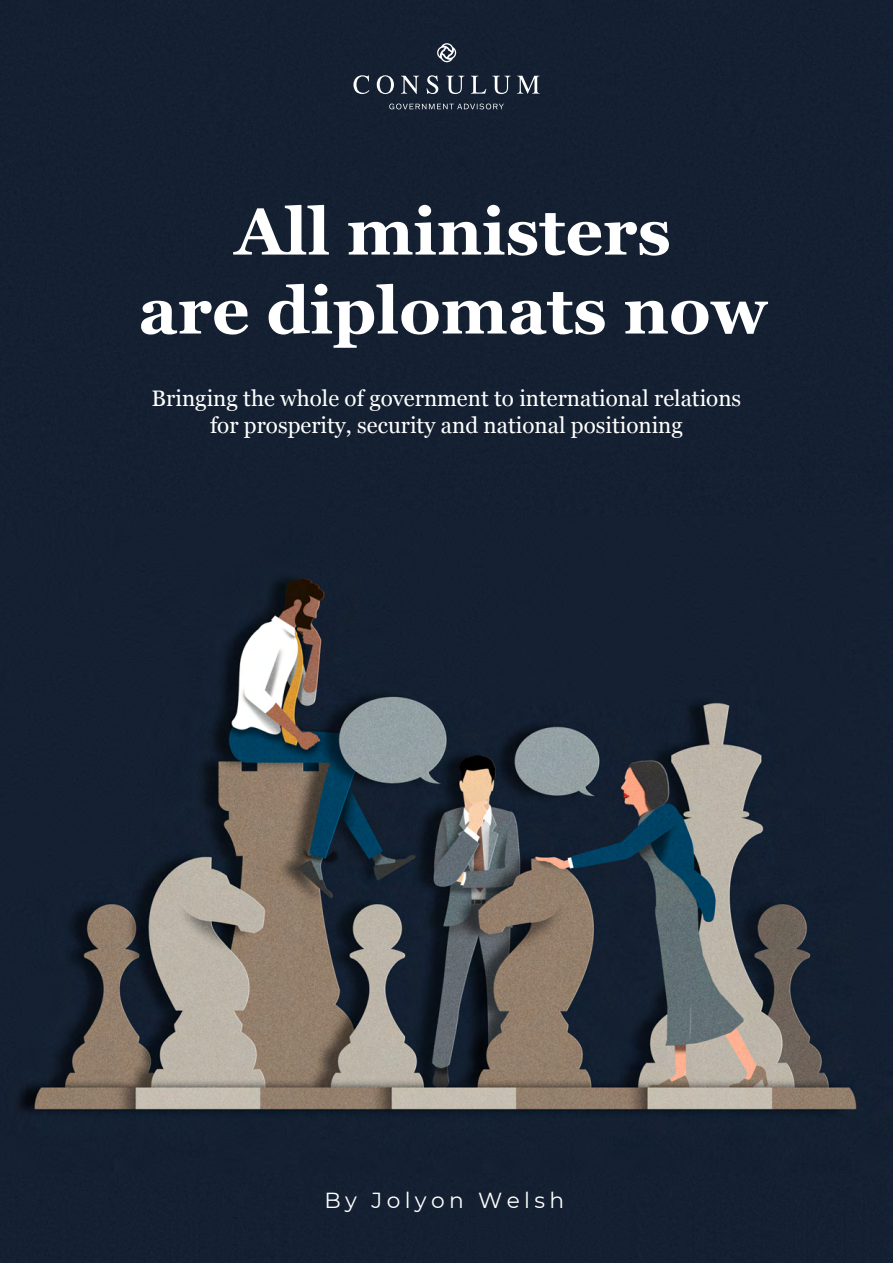
<style>
.page{position:relative;width:893px;height:1263px;background:#fff}
.page>*{position:absolute;margin:0;border:0;box-sizing:border-box;transform-origin:0 0}
.t1{font:700 65.85px/78.9px "Georgia";color:#fff;text-align:center}
.t2{font:22.35px/26.8px "Georgia";color:#fff;text-align:center}
.t3{font:21.75px "Montserrat";letter-spacing:.2em;color:#fff}
</style>
<div class="page">
<div style="left:0;top:1237px;width:893px;height:26px;background:#142131"></div>
<div style="left:0;top:0;width:508px;height:461px;background:#142131"></div>
<div style="left:508px;top:0;width:385px;height:461px;background:#142031"></div>
<div style="left:0;top:461px;width:893px;height:776px;background:#142131"></div>
<svg style="left:353px;top:75px;width:16px;height:19px"></svg>
<svg style="left:377px;top:75px;width:17px;height:19px"></svg>
<svg style="left:401px;top:76px;width:18px;height:18px"></svg>
<svg style="left:427px;top:75px;width:11px;height:19px"></svg>
<svg style="left:446px;top:76px;width:18px;height:18px"></svg>
<svg style="left:471px;top:76px;width:15px;height:18px"></svg>
<svg style="left:492px;top:76px;width:19px;height:18px"></svg>
<svg style="left:517px;top:76px;width:22px;height:18px"></svg>
<svg style="left:437px;top:43px;width:19px;height:19px"></svg>
<svg style="left:389px;top:104px;width:115px;height:5px"></svg>
<img style="left:0;top:516px;width:893px;height:656px">
<h1 class="t1" style="left:139px;top:189px;width:630px">All ministers<br>are diplomats now</h1>
<p class="t2" style="left:152px;top:384px;width:591px">Bringing the whole of government to international relations for prosperity, security and national positioning</p>
<p class="t3" style="left:324px;top:1185px;width:241px">By Jolyon Welsh</p>
</div>
